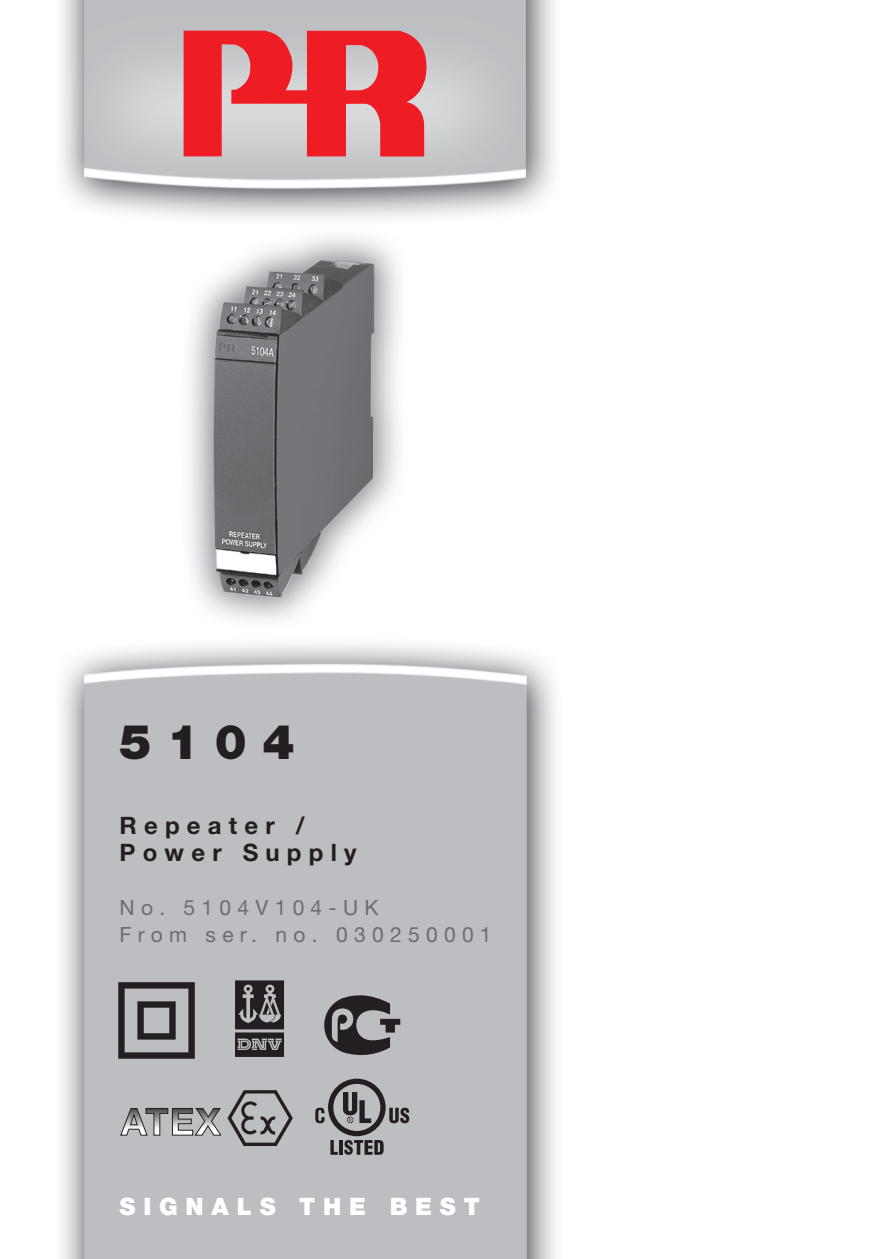
<style>
.page{position:relative;width:893px;height:1259px;background:#fff}
.page>*{position:absolute;margin:0;border:0;box-sizing:border-box;transform-origin:0 0}
.t1{font:900 48px "Helvetica Neue LT Std";color:#231f20}
.t2{font:700 24px/27px "Helvetica Neue LT Std";letter-spacing:.3em;color:#231f20}
.t3{font:900 24px "Helvetica Neue LT Std";letter-spacing:.325em;color:#fff}
.t4{font:21px/27px "Helvetica Neue LT Std";letter-spacing:.3em;color:#6c6d70}
</style>
<div class="page">
<img style="left:189px;top:236px;width:210px;height:384px">
<img style="left:61px;top:643px;width:494px;height:616px">
<img style="left:61px;top:0;width:493px;height:219px">
<svg style="left:184px;top:31px;width:242px;height:125px;background:#e35a5f"></svg>
<svg style="left:118px;top:982px;width:77px;height:76px;background:#79787a"></svg>
<svg style="left:120px;top:1107px;width:100px;height:29px;background:#9e9ea1"></svg>
<svg style="left:227px;top:1090px;width:66px;height:56px;background:#969598"></svg>
<svg style="left:315px;top:1078px;width:94px;height:76px;background:#919193"></svg>
<svg style="left:324px;top:995px;width:76px;height:60px;background:#6e6d6f"></svg>
<svg style="left:235px;top:980px;width:49px;height:77px;background:#4f4d4e"></svg>
<h1 class="t1" style="left:120px;top:713px;width:177px">5104</h1>
<p class="t2" style="left:120px;top:811px;width:238px">Repeater /<br>Power Supply</p>
<p class="t4" style="left:120px;top:893px;width:374px">No. 5104V104-UK<br>From ser. no. 030250001</p>
<p class="t3" style="left:120px;top:1191px;width:362px">SIGNALS THE BEST</p>
</div>
